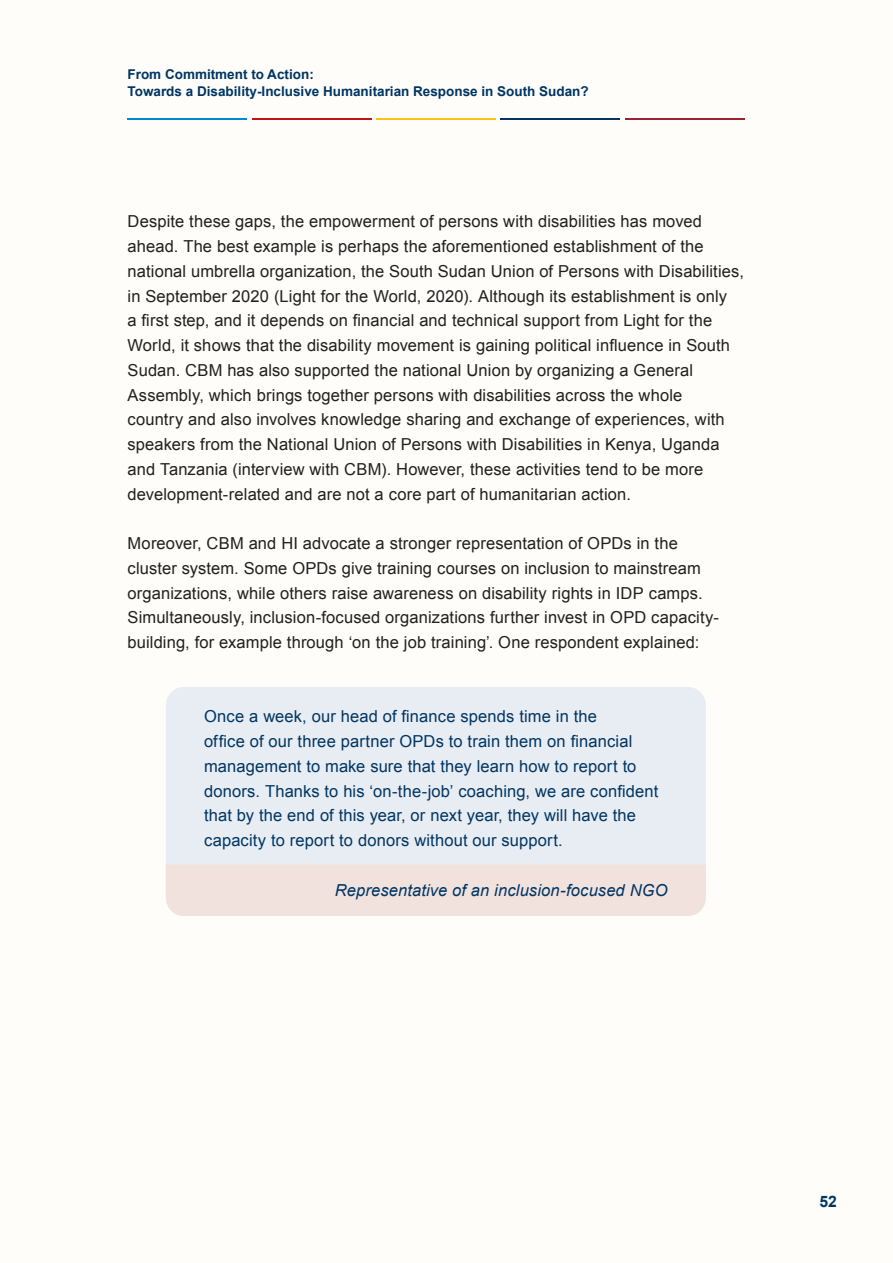
<style>
.page{position:relative;width:893px;height:1263px;background:#fefdfa}
.page>*{position:absolute;margin:0;border:0;box-sizing:border-box;transform-origin:0 0}
.Body{font:16.5px/24.8px "Arial";letter-spacing:.01em;color:#231f20}
.t1{font:16.5px/24.8px "Arial";letter-spacing:.01em;color:#003562}
.Quote_Interviewee{font:italic 16.5px "Arial";letter-spacing:.01em;color:#003562}
.t2{font:700 15.75px "Arial";color:#003562}
.t3{font:700 13.5px/16.5px "Arial";color:#003562}
</style>
<div class="page">
<hr style="left:128px;top:119px;width:119px;height:1px;background:#0088ce">
<hr style="left:252px;top:119px;width:119px;height:1px;background:#c4121a">
<hr style="left:376px;top:119px;width:119px;height:1px;background:#fec210">
<hr style="left:501px;top:119px;width:119px;height:1px;background:#003562">
<hr style="left:625px;top:119px;width:119px;height:1px;background:#9d2130">
<div style="left:166px;top:687px;width:540px;height:226px;background:#e8edf3;border-radius:18px"></div>
<div style="left:166px;top:864px;width:540px;height:52px;background:#f2e2de"></div>
<p class="t3" style="left:128px;top:67px;width:463px">From Commitment to Action:<br>Towards a Disability-Inclusive Humanitarian Response in South Sudan?</p>
<p class="Body" style="left:128px;top:209px;width:618px">Despite these gaps, the empowerment of persons with disabilities has moved ahead. The best example is perhaps the aforementioned establishment of the national umbrella organization, the South Sudan Union of Persons with Disabilities, in September 2020 (Light for the World, 2020). Although its establishment is only<br>a first step, and it depends on financial and technical support from Light for the World, it shows that the disability movement is gaining political influence in South Sudan. CBM has also supported the national Union by organizing a General Assembly, which brings together persons with disabilities across the whole<br>country and also involves knowledge sharing and exchange of experiences, with speakers from the National Union of Persons with Disabilities in Kenya, Uganda and Tanzania (interview with CBM). However, these activities tend to be more development-related and are not a core part of humanitarian action.</p>
<p class="Body" style="left:128px;top:531px;width:593px">Moreover, CBM and HI advocate a stronger representation of OPDs in the cluster system. Some OPDs give training courses on inclusion to mainstream organizations, while others raise awareness on disability rights in IDP camps.<br>Simultaneously, inclusion-focused organizations further invest in OPD capacity&shy;building, for example through ‘on the job training’. One respondent explained:</p>
<p class="t1" style="left:204px;top:704px;width:456px">Once a week, our head of finance spends time in the<br>office of our three partner OPDs to train them on financial management to make sure that they learn how to report to donors. Thanks to his ‘on-the-job’ coaching, we are confident that by the end of this year, or next year, they will have the capacity to report to donors without our support.</p>
<p class="Quote_Interviewee" style="left:335px;top:879px;width:334px">Representative of an inclusion-focused NGO</p>
<p class="t2" style="left:819px;top:1191px;width:19px">52</p>
</div>
